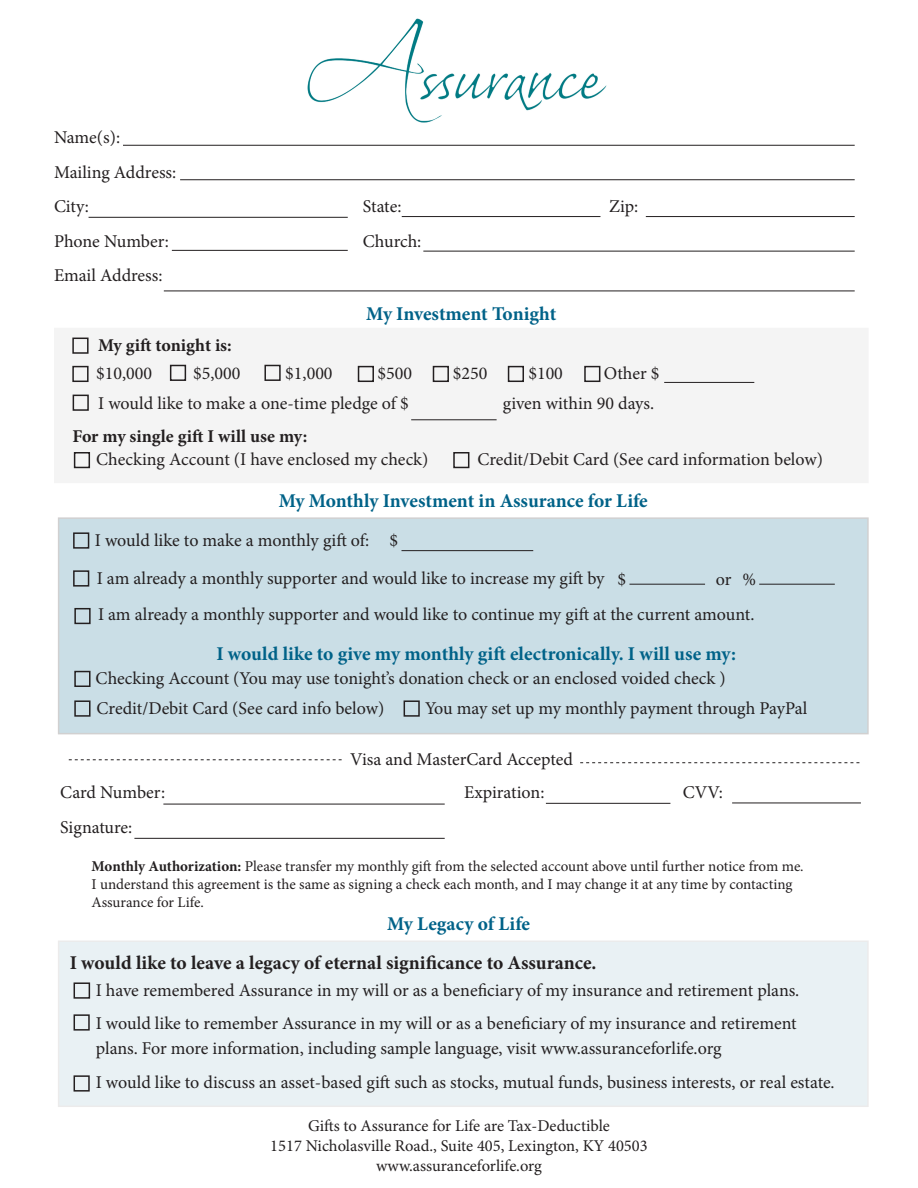
<style>
.page{position:relative;width:918px;height:1188px;background:#fff}
.page>*{position:absolute;margin:0;border:0;box-sizing:border-box;transform-origin:0 0}
.t1{font:700 19.5px "Minion Pro";color:#006288}
.t2{font:700 19.5px "Minion Pro";color:#231f20}
.t3{font:18px/25.5px "Minion Pro";letter-spacing:-.005em;color:#231f20}
.t4{font:700 18px "Minion Pro";color:#231f20}
.t5{font:16.5px/19.8px "Minion Pro";color:#231f20;text-align:center}
.t6{font:15px/18px "Minion Pro";letter-spacing:-.005em;color:#231f20}
.s1{font-weight:700}
</style>
<div class="page">
<div style="left:55px;top:328px;width:813px;height:154px;background:#f4f4f4"></div>
<img style="left:307px;top:19px;width:300px;height:103px">
<hr style="left:123px;top:145px;width:732px;height:1px;background:#231f20">
<hr style="left:180px;top:179px;width:675px;height:1px;background:#231f20">
<hr style="left:89px;top:217px;width:259px;height:1px;background:#231f20">
<hr style="left:402px;top:216px;width:198px;height:1px;background:#231f20">
<hr style="left:646px;top:216px;width:209px;height:1px;background:#231f20">
<hr style="left:172px;top:250px;width:176px;height:1px;background:#231f20">
<hr style="left:423px;top:251px;width:432px;height:1px;background:#231f20">
<hr style="left:164px;top:291px;width:691px;height:1px;background:#231f20">
<div style="left:59px;top:518px;width:809px;height:216px;background:#cadee6"></div>
<div style="left:72px;top:366px;width:17px;height:16px;border:2px solid #231f20"></div>
<div style="left:170px;top:365px;width:16px;height:16px;border:2px solid #231f20"></div>
<div style="left:264px;top:365px;width:17px;height:16px;border:2px solid #231f20"></div>
<div style="left:358px;top:366px;width:16px;height:16px;border:2px solid #231f20"></div>
<div style="left:584px;top:366px;width:16px;height:16px;border:2px solid #231f20"></div>
<div style="left:508px;top:366px;width:16px;height:16px;border:2px solid #231f20"></div>
<div style="left:433px;top:366px;width:16px;height:16px;border:2px solid #231f20"></div>
<hr style="left:664px;top:382px;width:90px;height:1px;background:#231f20">
<div style="left:74px;top:452px;width:16px;height:16px;border:2px solid #231f20"></div>
<div style="left:73px;top:532px;width:16px;height:17px;border:2px solid #231f20"></div>
<div style="left:73px;top:570px;width:16px;height:17px;border:2px solid #231f20"></div>
<hr style="left:401px;top:550px;width:132px;height:1px;background:#231f20">
<hr style="left:629px;top:584px;width:76px;height:1px;background:#231f20">
<hr style="left:759px;top:584px;width:76px;height:1px;background:#231f20">
<div style="left:74px;top:608px;width:17px;height:16px;border:2px solid #231f20"></div>
<div style="left:74px;top:671px;width:17px;height:16px;border:2px solid #231f20"></div>
<div style="left:74px;top:700px;width:17px;height:17px;border:2px solid #231f20"></div>
<div style="left:404px;top:700px;width:16px;height:17px;border:2px solid #231f20"></div>
<div style="left:59px;top:941px;width:809px;height:165px;background:#e9f1f4"></div>
<div style="left:74px;top:982px;width:16px;height:17px;border:2px solid #231f20"></div>
<div style="left:74px;top:1014px;width:16px;height:17px;border:2px solid #231f20"></div>
<div style="left:74px;top:1075px;width:16px;height:17px;border:2px solid #231f20"></div>
<div style="left:453px;top:452px;width:16px;height:16px;border:2px solid #231f20"></div>
<div style="left:72px;top:338px;width:17px;height:16px;border:2px solid #231f20"></div>
<div style="left:73px;top:395px;width:16px;height:16px;border:2px solid #231f20"></div>
<hr style="left:411px;top:419px;width:86px;height:1px;background:#231f20">
<hr style="left:163px;top:804px;width:282px;height:1px;background:#231f20">
<hr style="left:546px;top:803px;width:124px;height:1px;background:#231f20">
<hr style="left:732px;top:803px;width:129px;height:1px;background:#231f20">
<hr style="left:134px;top:838px;width:311px;height:1px;background:#231f20">
<svg style="left:69px;top:759px;width:273px;height:1px"></svg>
<svg style="left:580px;top:762px;width:279px;height:1px"></svg>
<p class="t3" style="left:54px;top:125px;width:68px">Name(s):</p>
<p class="t3" style="left:54px;top:159px;width:124px">Mailing Address:</p>
<p class="t3" style="left:54px;top:194px;width:37px">City:</p>
<p class="t3" style="left:363px;top:194px;width:40px">State:</p>
<p class="t3" style="left:609px;top:194px;width:31px">Zip:</p>
<p class="t3" style="left:54px;top:228px;width:117px">Phone Number:</p>
<p class="t3" style="left:363px;top:228px;width:60px">Church:</p>
<p class="t3" style="left:54px;top:263px;width:110px">Email Address:</p>
<p class="t1" style="left:366px;top:300px;width:192px">My Investment Tonight</p>
<p class="t4" style="left:98px;top:332px;width:135px">My gift tonight is:</p>
<p class="t3" style="left:96px;top:361px;width:57px">$10,000</p>
<p class="t3" style="left:193px;top:361px;width:49px">$5,000</p>
<p class="t3" style="left:285px;top:361px;width:49px">$1,000</p>
<p class="t3" style="left:378px;top:361px;width:36px">$500</p>
<p class="t3" style="left:453px;top:361px;width:36px">$250</p>
<p class="t3" style="left:528px;top:361px;width:36px">$100</p>
<p class="t3" style="left:604px;top:361px;width:57px">Other $</p>
<p class="t3" style="left:98px;top:391px;width:312px">I would like to make a one-time pledge of $</p>
<p class="t3" style="left:503px;top:391px;width:153px">given within 90 days.</p>
<p class="t4" style="left:72px;top:424px;width:237px">For my single gift I will use my:</p>
<p class="t3" style="left:96px;top:447px;width:334px">Checking Account (I have enclosed my check)</p>
<p class="t3" style="left:477px;top:447px;width:347px">Credit/Debit Card (See card information below)</p>
<p class="t1" style="left:279px;top:487px;width:371px">My Monthly Investment in Assurance for Life</p>
<p class="t3" style="left:95px;top:528px;width:276px">I would like to make a monthly gift of:</p>
<p class="t3" style="left:389px;top:527px;width:10px">$</p>
<p class="t3" style="left:97px;top:566px;width:509px">I am already a monthly supporter and would like to increase my gift by</p>
<p class="t3" style="left:617px;top:567px;width:10px">$</p>
<p class="t3" style="left:716px;top:567px;width:17px">or</p>
<p class="t3" style="left:743px;top:567px;width:15px">%</p>
<p class="t3" style="left:98px;top:601px;width:658px">I am already a monthly supporter and would like to continue my gift at the current amount.</p>
<p class="t1" style="left:216px;top:640px;width:521px">I would like to give my monthly gift electronically. I will use my:</p>
<p class="t3" style="left:96px;top:665px;width:632px">Checking Account (You may use tonight’s donation check or an enclosed voided check )</p>
<p class="t3" style="left:97px;top:695px;width:289px">Credit/Debit Card (See card info below)</p>
<p class="t3" style="left:425px;top:695px;width:384px">You may set up my monthly payment through PayPal</p>
<p class="t3" style="left:350px;top:747px;width:224px">Visa and MasterCard Accepted</p>
<p class="t3" style="left:60px;top:780px;width:106px">Card Number:</p>
<p class="t3" style="left:464px;top:780px;width:82px">Expiration:</p>
<p class="t3" style="left:683px;top:780px;width:42px">CVV:</p>
<p class="t3" style="left:60px;top:815px;width:74px">Signature:</p>
<p class="t6" style="left:92px;top:857px;width:714px"><span class="s1">Monthly Authorization:</span> Please transfer my monthly gift from the selected account above until further notice from me.<br>I understand this agreement is the same as signing a check each month, and I may change it at any time by contacting<br>Assurance for Life.</p>
<p class="t1" style="left:387px;top:910px;width:144px">My Legacy of Life</p>
<p class="t2" style="left:70px;top:949px;width:528px">I would like to leave a legacy of eternal significance to Assurance.</p>
<p class="t3" style="left:96px;top:977px;width:705px">I have remembered Assurance in my will or as a beneficiary of my insurance and retirement plans.</p>
<p class="t3" style="left:96px;top:1010px;width:703px">I would like to remember Assurance in my will or as a beneficiary of my insurance and retirement plans. For more information, including sample language, visit www.assuranceforlife.org</p>
<p class="t3" style="left:96px;top:1070px;width:740px">I would like to discuss an asset-based gift such as stocks, mutual funds, business interests, or real estate.</p>
<p class="t5" style="left:308px;top:1116px;width:303px">Gifts to Assurance for Life are Tax-Deductible</p>
<p class="t5" style="left:270px;top:1136px;width:379px">1517 Nicholasville Road., Suite 405, Lexington, KY 40503 www.assuranceforlife.org</p>
</div>
